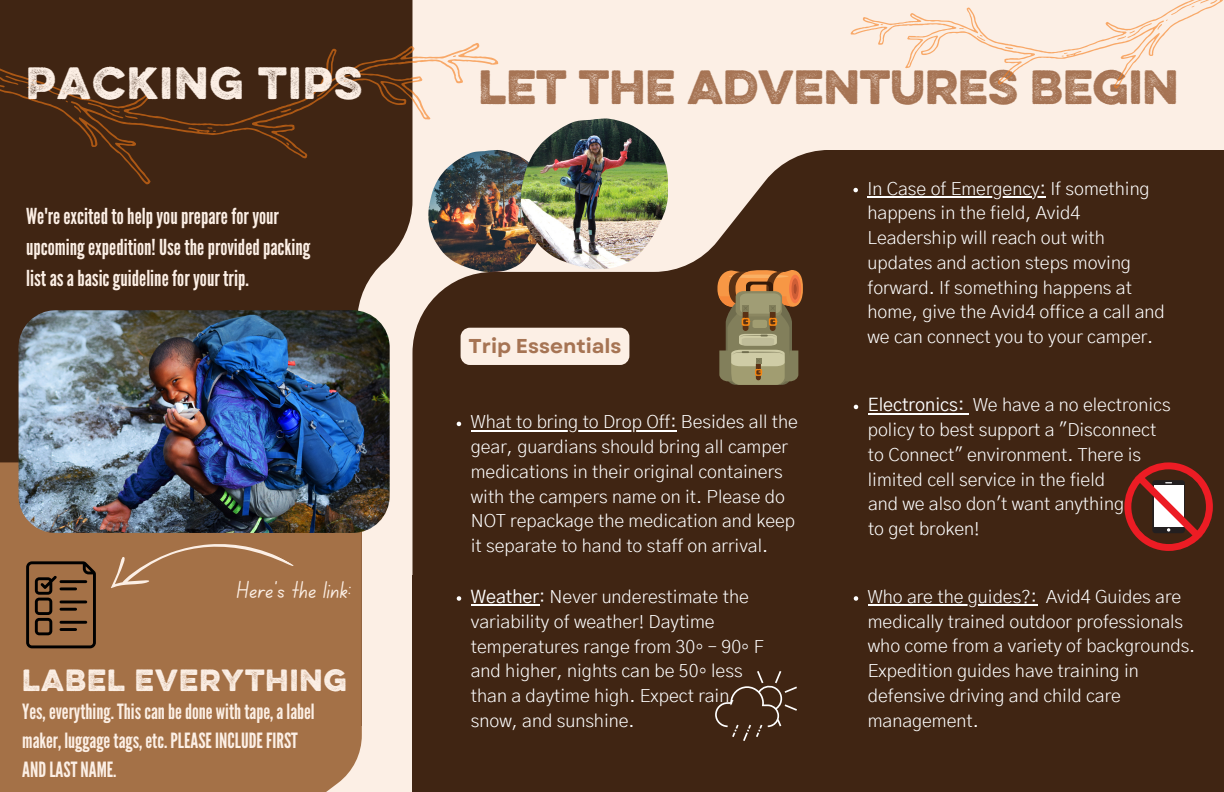
<style>
.page{position:relative;width:1224px;height:792px;background:#fcefe5}
.page>*{position:absolute;margin:0;border:0;box-sizing:border-box;transform-origin:0 0}
.t1{font:43px "Eveleth Dot";color:#a67454}
.t2{font:40.5px "Eveleth Dot";letter-spacing:.04em;color:#fcefe5}
.t3{font:27.5px "Eveleth Dot";letter-spacing:.04em;color:#fcefe5}
.t4{font:24.6px "Canva School Font";color:#fcefe5}
.t5{font:22px/30.8px "League Gothic";color:#fcefe5}
.t6{font:21px/29.2px "League Gothic";color:#fcefe5}
.t7{font:700 20px "Garet";color:#a67454}
.t8{font:300 18px/24.8px "Gothic A1";color:#fff}
.s1{font-weight:400}
</style>
<div class="page">
<svg style="left:0;top:0;width:412px;height:532px;fill:#402513"></svg>
<div style="left:412px;top:150px;width:812px;height:575px;background:#402513"></div>
<div style="left:413px;top:575px;width:811px;height:217px;background:#402513"></div>
<div style="left:0;top:463px;width:362px;height:329px;background:#a47147"></div>
<img style="left:19px;top:310px;width:371px;height:223px;border-radius:37px">
<svg style="left:0;top:1px;width:499px;height:203px;background:#5e4330"></svg>
<svg style="left:280px;top:108px;width:11px;height:5px"></svg>
<svg style="left:74px;top:105px;width:7px;height:8px"></svg>
<svg style="left:88px;top:98px;width:50px;height:25px"></svg>
<svg style="left:344px;top:75px;width:6px;height:2px"></svg>
<svg style="left:316px;top:87px;width:12px;height:10px"></svg>
<svg style="left:286px;top:142px;width:3px;height:4px"></svg>
<svg style="left:0;top:69px;width:60px;height:33px;background:#502c13"></svg>
<svg style="left:207px;top:127px;width:9px;height:5px"></svg>
<svg style="left:851px;top:0;width:372px;height:89px"></svg>
<svg style="left:26px;top:561px;width:70px;height:87px"></svg>
<hr style="left:60px;top:580px;width:27px;height:3px;background:#000">
<hr style="left:60px;top:587px;width:17px;height:3px;background:#000">
<hr style="left:60px;top:601px;width:27px;height:2px;background:#000">
<hr style="left:60px;top:608px;width:17px;height:3px;background:#000">
<hr style="left:60px;top:621px;width:27px;height:3px;background:#000">
<hr style="left:60px;top:628px;width:17px;height:3px;background:#000">
<img style="left:106px;top:491px;width:188px;height:97px">
<img style="left:428px;top:150px;width:120px;height:122px">
<img style="left:521px;top:118px;width:147px;height:151px">
<svg style="left:715px;top:671px;width:82px;height:70px"></svg>
<svg style="left:457px;top:596px;width:4px;height:5px"></svg>
<hr style="left:471px;top:605px;width:68px;height:1px;background:#fff">
<svg style="left:717px;top:269px;width:86px;height:116px;background:#967b51"></svg>
<svg style="left:1124px;top:462px;width:89px;height:89px;background:#873d35"></svg>
<div style="left:461px;top:328px;width:168px;height:37px;background:#fcefe5;border-radius:9px"></div>
<svg style="left:853px;top:188px;width:5px;height:4px"></svg>
<hr style="left:868px;top:196px;width:178px;height:2px;background:#fff">
<svg style="left:854px;top:405px;width:4px;height:4px"></svg>
<hr style="left:868px;top:413px;width:96px;height:1px;background:#fff">
<svg style="left:457px;top:422px;width:4px;height:4px"></svg>
<hr style="left:471px;top:430px;width:206px;height:1px;background:#fff">
<svg style="left:854px;top:596px;width:4px;height:5px"></svg>
<hr style="left:868px;top:604px;width:169px;height:2px;background:#fff">
<h2 class="t2" style="left:26px;top:64px;width:338px">PACKING TIPS</h2>
<p class="t5" style="left:26px;top:202px;width:286px">We'reexcitedtohelpyouprepareforyour upcomingexpedition!Usetheprovidedpacking listasabasicguidelineforyour trip.</p>
<h3 class="t4" style="left:237px;top:579px;width:117px">Here's the link:</h3>
<h3 class="t3" style="left:22px;top:667px;width:326px">LABEL EVERYTHING</h3>
<p class="t6" style="left:22px;top:697px;width:294px">Yes,everything.Thiscanbedone withtape,alabel maker, luggagetags,etc.PLEASE INCLUDE FIRST<br>ANDLASTNAME.</p>
<h1 class="t1" style="left:479px;top:67px;width:701px">LET THE ADVENTURES BEGIN</h1>
<p class="t7" style="left:469px;top:331px;width:154px">Trip Essentials</p>
<p class="t8" style="left:471px;top:411px;width:329px">What to bring to Drop Off: Besides all the gear, guardians should bring all camper medications in their original containers with the campers name on it. Please do NOT repackage the medication and keep it separate to hand to staff on arrival.</p>
<p class="t8" style="left:471px;top:585px;width:294px"><span class="s1">Weather</span>: Never underestimate the variability of weather! Daytime temperatures range from 30◦ – 90◦ F and higher, nights can be 50◦ less than a daytime high. Expect rain, snow, and sunshine.</p>
<p class="t8" style="left:868px;top:177px;width:299px">In Case of Emergency: If something happens in the field, Avid4<br>Leadership will reach out with updates and action steps moving forward. If something happens at home, give the Avid4 office a call and we can connect you to your camper.</p>
<p class="t8" style="left:868px;top:394px;width:304px"><span class="s1">Electronics:</span> We have a no electronics policy to best support a "Disconnect to Connect" environment. There is limited cell service in the field<br>and we also don't want anything<br>to get broken!</p>
<p class="t8" style="left:868px;top:585px;width:329px">Who are the guides?: Avid4 Guides are medically trained outdoor professionals who come from a variety of backgrounds.<br>Expedition guides have training in defensive driving and child care management.</p>
</div>
